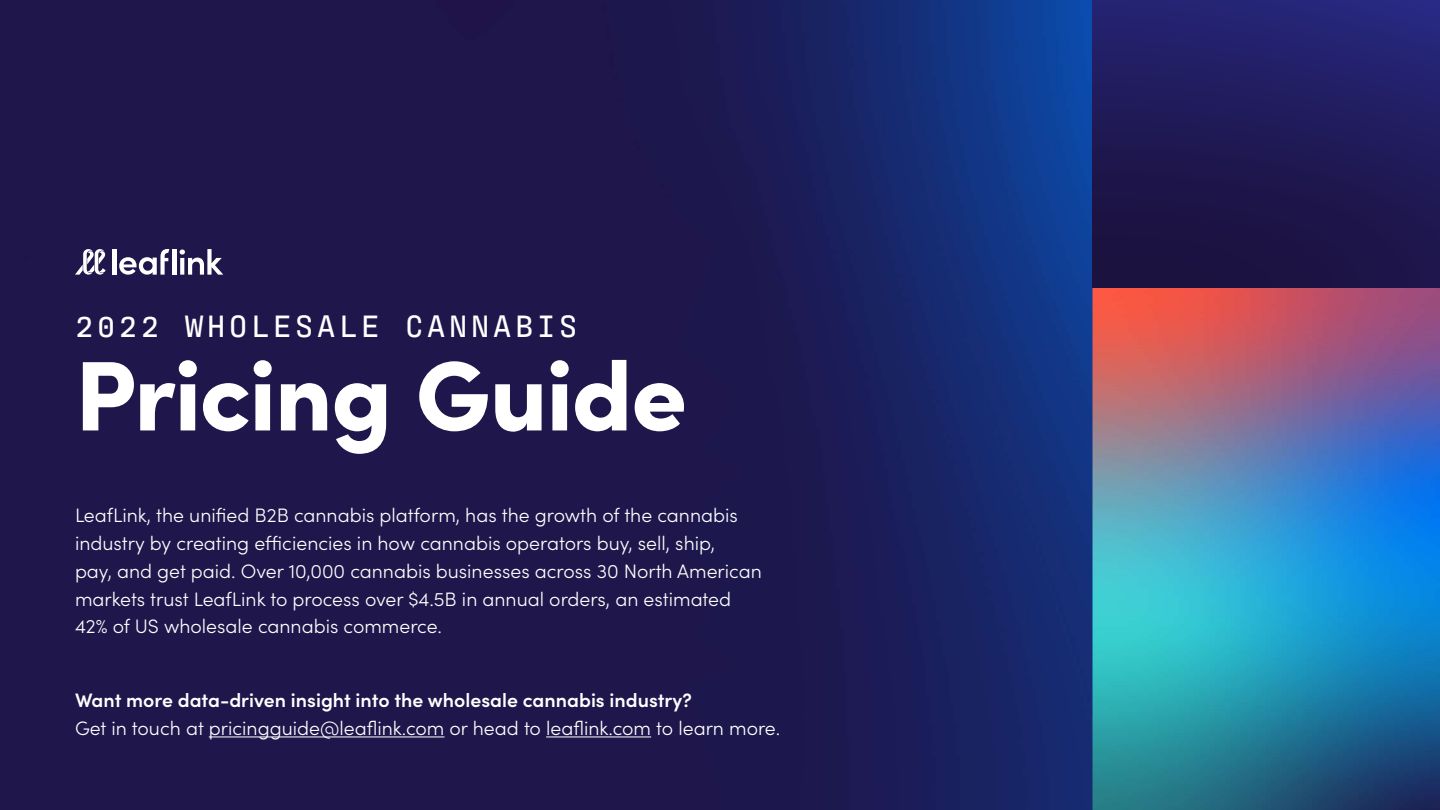
<style>
.page{position:relative;width:1440px;height:810px;background:#fff}
.page>*{position:absolute;margin:0;border:0;box-sizing:border-box;transform-origin:0 0}
.t1{font:900 99.07px "Sofia Pro";letter-spacing:-.015em;color:#fff}
.t2{font:500 31.5px "Antarctican Mono";letter-spacing:.1em;color:#fff}
.t3{font:300 19.5px/27.8px "Sofia Pro";color:#fff}
.t4{font:600 19.5px "Sofia Pro";color:#fff}
</style>
<div class="page">
<img style="left:0;top:0;width:1093px;height:810px">
<img style="left:1093px;top:0;width:347px;height:810px">
<hr style="left:113px;top:249px;width:4px;height:26px;background:#fff">
<svg style="left:119px;top:249px;width:50px;height:26px"></svg>
<hr style="left:172px;top:249px;width:4px;height:26px;background:#fff">
<svg style="left:180px;top:249px;width:43px;height:26px"></svg>
<svg style="left:75px;top:249px;width:31px;height:26px"></svg>
<hr style="left:209px;top:736px;width:236px;height:1px;background:#fff">
<hr style="left:546px;top:736px;width:105px;height:1px;background:#fff">
<h2 class="t2" style="left:75px;top:302px;width:504px">2022 WHOLESALE CANNABIS</h2>
<h1 class="t1" style="left:75px;top:318px;width:614px">Pricing Guide</h1>
<p class="t3" style="left:75px;top:501px;width:688px">LeafLink, the unified B2B cannabis platform, has the growth of the cannabis industry by creating efficiencies in how cannabis operators buy, sell, ship,<br>pay, and get paid. Over 10,000 cannabis businesses across 30 North American markets trust LeafLink to process over $4.5B in annual orders, an estimated 42% of US wholesale cannabis commerce.</p>
<p class="t4" style="left:75px;top:686px;width:618px">Want more data-driven insight into the wholesale cannabis industry?</p>
<p class="t3" style="left:75px;top:713px;width:707px">Get in touch at pricingguide@leaflink.com or head to leaflink.com to learn more.</p>
</div>
